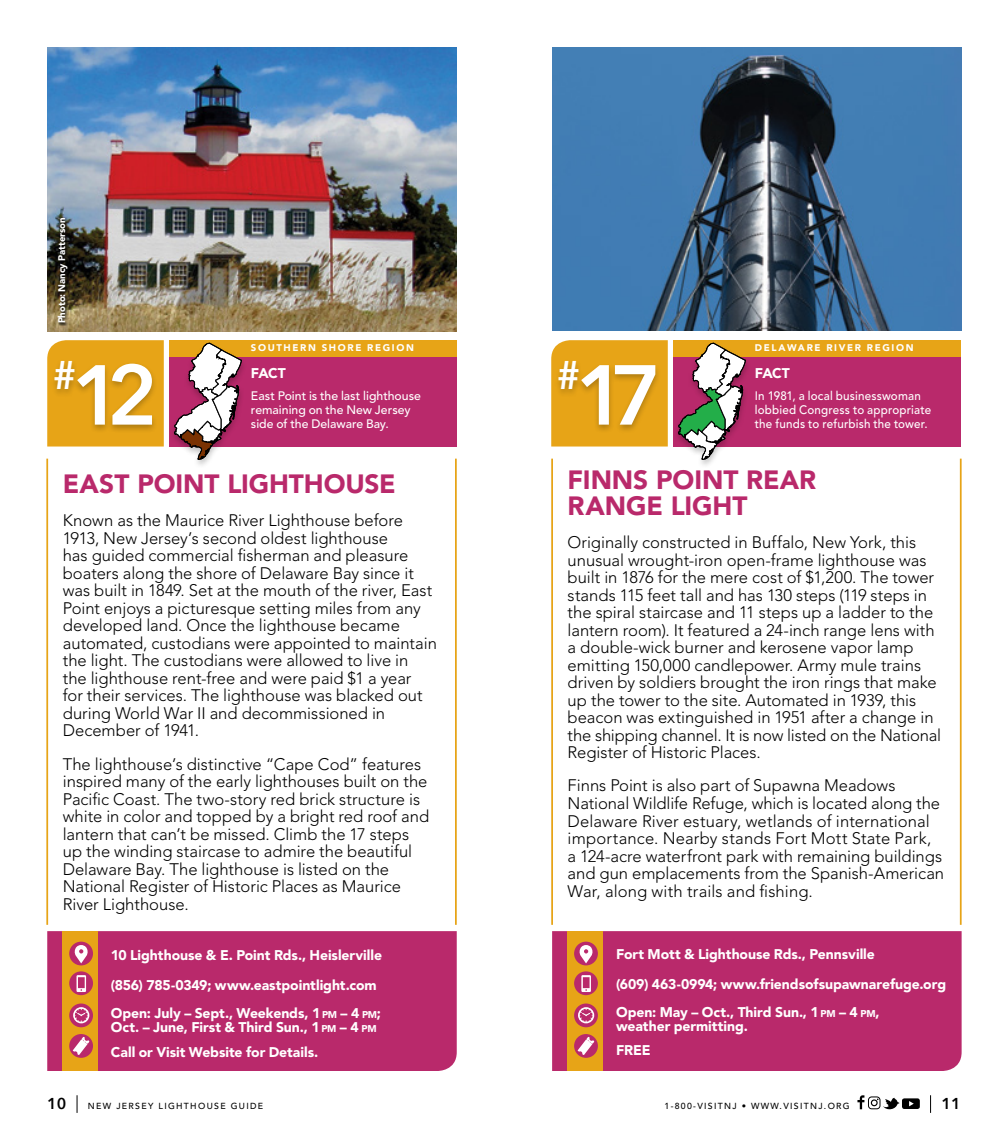
<style>
.page{position:relative;width:1008px;height:1134px;background:#fff}
.page>*{position:absolute;margin:0;border:0;box-sizing:border-box;transform-origin:0 0}
.t1{font:600 84px "Avenir Next";color:#fff}
.t2{font:900 26.25px/26.2px "Avenir";letter-spacing:-.005em;color:#b9296b}
.t3{font:300 16.62px/17.5px "Avenir";color:#000}
.t4{font:600 15.75px "Avenir Next";color:#000}
.t5{font:900 14px/29.8px "Avenir";letter-spacing:-.005em;color:#fff}
.t6{font:500 12.25px/14px "Avenir";letter-spacing:.005em;color:#fff;scale:.95 1}
.t7{font:500 12.25px/14px "Avenir";letter-spacing:.005em;color:#fff}
.t8{font:900 9.62px "Avenir";letter-spacing:.17em;color:#fff}
.t9{font:900 9.62px "Avenir";letter-spacing:-.005em;color:#fff}
.t10{font:500 8.75px "Avenir";letter-spacing:.15em;color:#000}
.s1{font-size:9.8px}
.s2{font-style:inherit}
</style>
<div class="page">
<svg style="left:930px;top:1095px;width:1px;height:18px"></svg>
<svg style="left:77px;top:1095px;width:1px;height:18px"></svg>
<div style="left:868px;top:1096px;width:12px;height:13px;border:1px solid #000;border-radius:3px"></div>
<div style="left:871px;top:1099px;width:7px;height:7px;border:1px solid #000;border-radius:50%"></div>
<svg style="left:857px;top:1095px;width:7px;height:14px"></svg>
<svg style="left:877px;top:1098px;width:23px;height:12px"></svg>
<div style="left:902px;top:1098px;width:18px;height:11px;background:#000;border-radius:2px"></div>
<svg style="left:909px;top:1101px;width:5px;height:5px"></svg>
<div style="left:673px;top:340px;width:288px;height:107px;background:#b9296b"></div>
<div style="left:673px;top:340px;width:288px;height:17px;background:#e7a417"></div>
<img style="left:552px;top:47px;width:410px;height:284px">
<hr style="left:551px;top:459px;width:2px;height:466px;background:#e7a417">
<hr style="left:960px;top:459px;width:2px;height:466px;background:#e7a417">
<svg style="left:551px;top:340px;width:117px;height:107px;background:#e7a721"></svg>
<div style="left:554px;top:359px;width:107px;height:75px;background:#000;opacity:.25"></div>
<div style="left:673px;top:341px;width:79px;height:128px;background:#000;opacity:.25"></div>
<svg style="left:678px;top:342px;width:68px;height:118px"></svg>
<div style="left:552px;top:931px;width:410px;height:140px;background:#b9296b"></div>
<div style="left:568px;top:931px;width:35px;height:140px;background:#e7a417"></div>
<div style="left:574px;top:942px;width:24px;height:23px;background:#b9296b;border-radius:50%"></div>
<svg style="left:579px;top:945px;width:14px;height:18px"></svg>
<div style="left:574px;top:971px;width:24px;height:24px;background:#b9296b;border-radius:50%"></div>
<svg style="left:581px;top:975px;width:10px;height:17px"></svg>
<div style="left:574px;top:1004px;width:24px;height:23px;background:#b9296b;border-radius:50%"></div>
<svg style="left:578px;top:1007px;width:16px;height:16px"></svg>
<div style="left:574px;top:1034px;width:24px;height:24px;background:#b9296b;border-radius:50%"></div>
<svg style="left:578px;top:1037px;width:16px;height:18px"></svg>
<div style="left:169px;top:340px;width:288px;height:107px;background:#b9296b"></div>
<div style="left:169px;top:340px;width:288px;height:17px;background:#e7a417"></div>
<div style="left:47px;top:931px;width:410px;height:140px;background:#b9296b"></div>
<div style="left:63px;top:931px;width:35px;height:140px;background:#e7a417"></div>
<img style="left:47px;top:47px;width:410px;height:284px">
<div style="left:69px;top:942px;width:24px;height:23px;background:#b9296b;border-radius:50%"></div>
<svg style="left:74px;top:945px;width:14px;height:18px"></svg>
<svg style="left:69px;top:971px;width:24px;height:24px"></svg>
<svg style="left:77px;top:975px;width:9px;height:17px"></svg>
<div style="left:69px;top:1004px;width:24px;height:23px;background:#b9296b;border-radius:50%"></div>
<svg style="left:73px;top:1007px;width:16px;height:16px"></svg>
<div style="left:69px;top:1034px;width:24px;height:24px;background:#b9296b;border-radius:50%"></div>
<svg style="left:73px;top:1037px;width:17px;height:18px"></svg>
<hr style="left:46px;top:459px;width:2px;height:466px;background:#e7a417">
<hr style="left:455px;top:459px;width:2px;height:466px;background:#e7a417">
<svg style="left:57px;top:216px;width:13px;height:110px"></svg>
<svg style="left:47px;top:340px;width:117px;height:107px;background:#e8a821"></svg>
<div style="left:50px;top:359px;width:108px;height:75px;background:#000;opacity:.25"></div>
<div style="left:169px;top:341px;width:79px;height:128px;background:#000;opacity:.25"></div>
<svg style="left:174px;top:342px;width:68px;height:118px"></svg>
<p class="t9" style="left:56px;top:323px;width:108px;rotate:-90deg">Photo: Nancy Patterson</p>
<h1 class="t1" style="left:53px;top:344px;width:106px"><sup>#</sup>12</h1>
<p class="t5" style="left:251px;top:358px;width:36px">FACT</p>
<p class="t8" style="left:251px;top:342px;width:165px">SOUTHERN SHORE REGION</p>
<p class="t7" style="left:251px;top:389px;width:171px">East Point is the last lighthouse remaining on the New Jersey side of the Delaware Bay.</p>
<h2 class="t2" style="left:63px;top:471px;width:335px">EAST POINT LIGHTHOUSE</h2>
<p class="t3" style="left:63px;top:512px;width:376px">Known as the Maurice River Lighthouse before 1913, New Jersey’s second oldest lighthouse<br>has guided commercial fisherman and pleasure boaters along the shore of Delaware Bay since it was built in 1849. Set at the mouth of the river, East Point enjoys a picturesque setting miles from any developed land. Once the lighthouse became automated, custodians were appointed to maintain the light. The custodians were allowed to live in<br>the lighthouse rent-free and were paid $1 a year<br>for their services. The lighthouse was blacked out during World War II and decommissioned in December of 1941.</p>
<p class="t3" style="left:63px;top:755px;width:368px">The lighthouse’s distinctive “Cape Cod” features inspired many of the early lighthouses built on the Pacific Coast. The two-story red brick structure is white in color and topped by a bright red roof and lantern that can’t be missed. Climb the 17 steps up the winding staircase to admire the beautiful Delaware Bay. The lighthouse is listed on the National Register of Historic Places as Maurice River Lighthouse.</p>
<p class="t5" style="left:111px;top:940px;width:273px">10 Lighthouse &amp; E. Point Rds., Heislerville (856) 785-0349; www.eastpointlight.com</p>
<p class="t5" style="left:111px;top:1006px;width:272px;line-height:14px">Open: July – Sept., Weekends, 1 <span class="s1">PM</span> – 4 <span class="s1">PM</span><span class="s2">;<br></span>Oct. – June, First &amp; Third Sun., 1 <span class="s1">PM</span> – 4 <span class="s1">PM</span></p>
<p class="t5" style="left:111px;top:1037px;width:209px">Call or Visit Website for Details.</p>
<p class="t8" style="left:755px;top:342px;width:160px">DELAWARE RIVER REGION</p>
<h1 class="t1" style="left:557px;top:344px;width:106px"><sup>#</sup>17</h1>
<p class="t5" style="left:755px;top:358px;width:36px">FACT</p>
<p class="t6" style="left:755px;top:389px;width:187px">In 1981, a local businesswoman lobbied Congress to appropriate the funds to refurbish the tower.</p>
<h2 class="t2" style="left:568px;top:466px;width:250px">FINNS POINT REAR<br>RANGE LIGHT</h2>
<p class="t3" style="left:568px;top:534px;width:375px">Originally constructed in Buffalo, New York, this unusual wrought-iron open-frame lighthouse was built in 1876 for the mere cost of $1,200. The tower stands 115 feet tall and has 130 steps (119 steps in the spiral staircase and 11 steps up a ladder to the lantern room). It featured a 24-inch range lens with a double-wick burner and kerosene vapor lamp emitting 150,000 candlepower. Army mule trains driven by soldiers brought the iron rings that make up the tower to the site. Automated in 1939, this beacon was extinguished in 1951 after a change in the shipping channel. It is now listed on the National Register of Historic Places.</p>
<p class="t3" style="left:568px;top:777px;width:378px">Finns Point is also part of Supawna Meadows National Wildlife Refuge, which is located along the Delaware River estuary, wetlands of international importance. Nearby stands Fort Mott State Park,<br>a 124-acre waterfront park with remaining buildings and gun emplacements from the Spanish-American War, along with trails and fishing.</p>
<p class="t5" style="left:616px;top:939px;width:332px">Fort Mott &amp; Lighthouse Rds., Pennsville<br>(609) 463-0994; www.friendsofsupawnarefuge.org</p>
<p class="t5" style="left:616px;top:1005px;width:265px;line-height:14px">Open: May – Oct., Third Sun., 1 <span class="s1">PM</span> – 4 <span class="s1">PM</span>, weather permitting.</p>
<p class="t5" style="left:616px;top:1035px;width:18px">Free</p>
<p class="t4" style="left:47px;top:1094px;width:21px">10</p>
<p class="t10" style="left:88px;top:1101px;width:133px">NEW JERSEY Lighthouse</p>
<p class="t10" style="left:231px;top:1101px;width:7px">GUI</p>
<p class="t10" style="left:250px;top:1101px;width:15px">DE</p>
<p class="t10" style="left:665px;top:1101px;width:187px">1-800-visitnj • www.visitnj.org</p>
<p class="t4" style="left:942px;top:1094px;width:21px">11</p>
</div>
